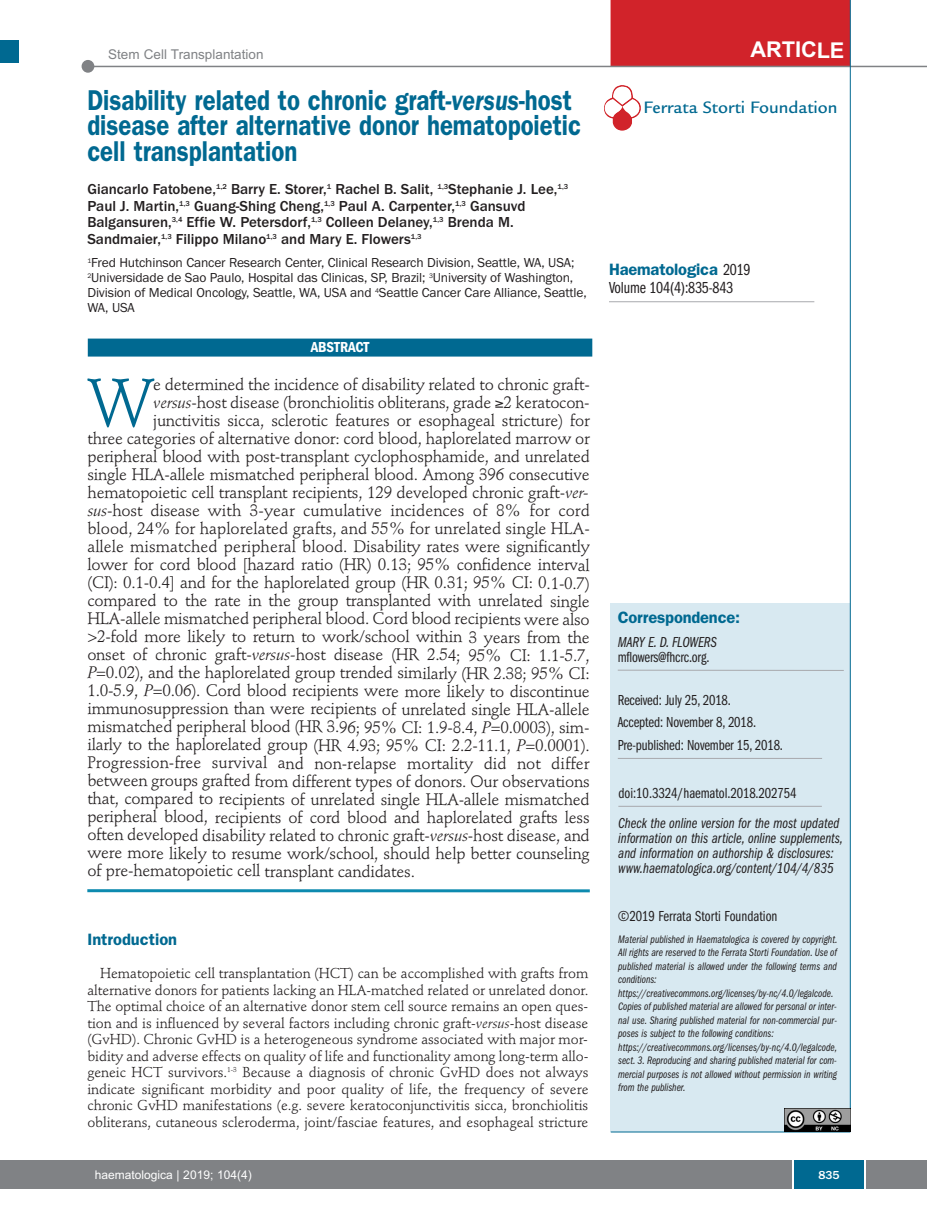
<style>
.page{position:relative;width:927px;height:1225px;background:#fff}
.page>*{position:absolute;margin:0;border:0;box-sizing:border-box;transform-origin:0 0}
.t1{font:66.9px "Stempel Schneidler";color:#006991}
.t2{font:600 28.8px/25.5px "Franklin Gothic";color:#006991;scale:.83 1}
.t3{font:700 21.75px "Arial";letter-spacing:-.01em;color:#fff}
.t4{font:500 18px "Legacy Sans";color:#006991}
.t5{font:16.5px "Stempel Schneidler";letter-spacing:-.015em;color:#231f20}
.t6{font:600 16.5px "Franklin Gothic";letter-spacing:-.01em;color:#006991}
.t7{font:16.5px "Franklin Gothic Book Cmpr";letter-spacing:-.01em;color:#231f20}
.t8{font:500 15px/16.5px "Franklin Gothic";color:#231f20}
.t9{font:15px/15px "Franklin Gothic Book Cmpr Ital";color:#231f20}
.t10{font:15px/22.5px "Franklin Gothic Book Cmpr";letter-spacing:-.01em;color:#231f20}
.t11{font:600 condensed 15px "Franklin Gothic";letter-spacing:-.005em;color:#fff}
.t12{font:14.25px/16.5px "Stempel Schneidler";letter-spacing:-.005em;color:#231f20;text-align:justify}
.t13{font:13.5px/15px "Franklin Gothic";letter-spacing:-.01em;color:#231f20}
.t14{font:13.5px "Arial";color:#808285}
.t15{font:12px "Arial";color:#fff}
.t16{font:500 12px "Franklin Gothic";color:#fff}
.t17{font:11.25px/13.5px "Franklin Gothic Book Cmpr Ital";color:#231f20}
.s1{font-style:italic}
.s2{font-family:"Franklin Gothic Book Cmpr";font-weight:400;color:#231f20}
</style>
<div class="page">
<div style="left:18px;top:1160px;width:909px;height:28px;background:#808285"></div>
<div style="left:794px;top:1160px;width:70px;height:28px;background:#006991"></div>
<hr style="left:792px;top:1160px;width:2px;height:28px;background:#fff">
<hr style="left:864px;top:1160px;width:2px;height:28px;background:#fff">
<div style="left:611px;top:603px;width:239px;height:529px;background:#d8e9f1"></div>
<hr style="left:618px;top:758px;width:204px;height:1px;background:#a8a9ad">
<hr style="left:618px;top:670px;width:226px;height:1px;background:#a8a9ad">
<hr style="left:611px;top:1131px;width:239px;height:1px;background:#006991">
<hr style="left:609px;top:301px;width:205px;height:1px;background:#a8a9ad">
<div style="left:611px;top:0;width:239px;height:67px;background:#d1232a"></div>
<hr style="left:87px;top:66px;width:840px;height:1px;background:#808285">
<div style="left:82px;top:60px;width:12px;height:13px;background:#808285;border-radius:50%"></div>
<hr style="left:618px;top:806px;width:204px;height:1px;background:#a8a9ad">
<hr style="left:850px;top:0;width:1px;height:1131px;background:#006991">
<img style="left:785px;top:1108px;width:65px;height:23px">
<img style="left:604px;top:85px;width:37px;height:46px">
<div style="left:0;top:40px;width:19px;height:22px;background:#006991"></div>
<div style="left:0;top:1160px;width:18px;height:28px;background:#808285"></div>
<hr style="left:87px;top:889px;width:503px;height:3px;background:#0d8aaf">
<div style="left:88px;top:338px;width:504px;height:18px;background:#006991"></div>
<p class="t14" style="left:108px;top:47px;width:157px">Stem Cell Transplantation</p>
<h3 class="t3" style="left:751px;top:37px;width:95px">ARTICLE</h3>
<h2 class="t2" style="left:87px;top:90px;width:596px">Disability related to chronic graft<span class="s1">-versus</span>-host disease after alternative donor hematopoietic cell transplantation</h2>
<p class="t8" style="left:87px;top:181px;width:482px">Giancarlo Fatobene,<sup>1,2</sup> Barry E. Storer,<sup>1</sup> Rachel B. Salit, <sup>1,3</sup>Stephanie J. Lee,<sup>1,3<br></sup>Paul J. Martin,<sup>1,3</sup> Guang-Shing Cheng,<sup>1,3</sup> Paul A. Carpenter,<sup>1,3</sup> Gansuvd Balgansuren,<sup>3,4</sup> Effie W. Petersdorf,<sup>1,3</sup> Colleen Delaney,<sup>1,3</sup> Brenda M.<br>Sandmaier,<sup>1,3</sup> Filippo Milano<sup>1,3</sup> and Mary E. Flowers<sup>1,3</sup></p>
<p class="t13" style="left:87px;top:255px;width:501px"><sup>1</sup>Fred Hutchinson Cancer Research Center, Clinical Research Division, Seattle, WA, USA; <sup>2</sup>Universidade de Sao Paulo, Hospital das Clinicas, SP, Brazil; <sup>3</sup>University of Washington, Division of Medical Oncology, Seattle, WA, USA and <sup>4</sup>Seattle Cancer Care Alliance, Seattle, WA, USA</p>
<p class="t11" style="left:311px;top:342px;width:60px">ABSTRACT</p>
<h1 class="t1" style="left:87px;top:376px;width:68px">W</h1>
<p class="t5" style="left:153px;top:378px;width:438px">e determined the incidence of disability related to chronic graft-</p>
<p class="t5" style="left:153px;top:396px;width:438px"><span class="s1">versus</span>-host disease (bronchiolitis obliterans, grade ≥2 keratocon-</p>
<p class="t5" style="left:153px;top:414px;width:438px">junctivitis sicca, sclerotic features or esophageal stricture) for</p>
<p class="t5" style="left:87px;top:432px;width:504px">three categories of alternative donor: cord blood, haplorelated marrow or</p>
<p class="t5" style="left:87px;top:450px;width:504px">peripheral blood with post-transplant cyclophosphamide, and unrelated</p>
<p class="t5" style="left:87px;top:468px;width:504px">single HLA-allele mismatched peripheral blood. Among 396 consecutive</p>
<p class="t5" style="left:87px;top:486px;width:503px">hematopoietic cell transplant recipients, 129 developed chronic graft-<span class="s1">ver-</span></p>
<p class="t5" style="left:87px;top:504px;width:504px"><span class="s1">sus</span>-host disease with 3-year cumulative incidences of 8% for cord</p>
<p class="t5" style="left:87px;top:522px;width:504px">blood, 24% for haplorelated grafts, and 55% for unrelated single HLA-</p>
<p class="t5" style="left:87px;top:540px;width:504px">allele mismatched peripheral blood. Disability rates were significantly</p>
<p class="t5" style="left:87px;top:558px;width:504px">lower for cord blood [hazard ratio (HR) 0.13; 95% confidence interval</p>
<p class="t5" style="left:87px;top:576px;width:504px">(CI): 0.1-0.4] and for the haplorelated group (HR 0.31; 95% CI: 0.1-0.7)</p>
<p class="t5" style="left:87px;top:594px;width:504px">compared to the rate in the group transplanted with unrelated single</p>
<p class="t5" style="left:87px;top:612px;width:504px">HLA-allele mismatched peripheral blood. Cord blood recipients were also</p>
<p class="t5" style="left:87px;top:630px;width:504px">&gt;2-fold more likely to return to work/school within 3 years from the</p>
<p class="t5" style="left:87px;top:648px;width:504px">onset of chronic graft-<span class="s1">versus-</span>host disease (HR 2.54; 95% CI: 1.1-5.7,</p>
<p class="t5" style="left:87px;top:666px;width:504px"><span class="s1">P</span>=0.02), and the haplorelated group trended similarly (HR 2.38; 95% CI:</p>
<p class="t5" style="left:87px;top:684px;width:504px">1.0-5.9, <span class="s1">P</span>=0.06). Cord blood recipients were more likely to discontinue</p>
<p class="t5" style="left:87px;top:702px;width:504px">immunosuppression than were recipients of unrelated single HLA-allele</p>
<p class="t5" style="left:87px;top:720px;width:504px">mismatched peripheral blood (HR 3.96; 95% CI: 1.9-8.4, <span class="s1">P</span>=0.0003), sim-</p>
<p class="t5" style="left:87px;top:738px;width:504px">ilarly to the haplorelated group (HR 4.93; 95% CI: 2.2-11.1, <span class="s1">P</span>=0.0001).</p>
<p class="t5" style="left:87px;top:756px;width:504px">Progression-free survival and non-relapse mortality did not differ</p>
<p class="t5" style="left:87px;top:774px;width:504px">between groups grafted from different types of donors. Our observations</p>
<p class="t5" style="left:87px;top:792px;width:504px">that, compared to recipients of unrelated single HLA-allele mismatched</p>
<p class="t5" style="left:87px;top:810px;width:504px">peripheral blood, recipients of cord blood and haplorelated grafts less</p>
<p class="t5" style="left:87px;top:828px;width:504px">often developed disability related to chronic graft-<span class="s1">versus</span>-host disease, and</p>
<p class="t5" style="left:87px;top:846px;width:504px">were more likely to resume work/school, should help better counseling</p>
<p class="t5" style="left:87px;top:864px;width:329px">of pre-hematopoietic cell transplant candidates.</p>
<p class="t6" style="left:87px;top:933px;width:91px">Introduction</p>
<p class="t12" style="left:87px;top:966px;width:503px;text-indent:13px">Hematopoietic cell transplantation (HCT) can be accomplished with grafts from alternative donors for patients lacking an HLA-matched related or unrelated donor.<br>The optimal choice of an alternative donor stem cell source remains an open ques&shy;tion and is influenced by several factors including chronic graft-<span class="s1">versus</span>-host disease (GvHD). Chronic GvHD is a heterogeneous syndrome associated with major mor&shy;bidity and adverse effects on quality of life and functionality among long-term allo&shy;geneic HCT survivors.<sup>1-3</sup> Because a diagnosis of chronic GvHD does not always indicate significant morbidity and poor quality of life, the frequency of severe chronic GvHD manifestations (e.g. severe keratoconjunctivitis sicca, bronchiolitis obliterans, cutaneous scleroderma, joint/fasciae features, and esophageal stricture</p>
<p class="t4" style="left:644px;top:101px;width:196px">Ferrata Storti Foundation</p>
<p class="t6" style="left:609px;top:264px;width:143px">Haematologica <span class="s2">2019</span></p>
<p class="t7" style="left:609px;top:282px;width:126px">Volume 104(4):835-843</p>
<p class="t6" style="left:618px;top:612px;width:124px">Correspondence:</p>
<p class="t9" style="left:618px;top:635px;width:100px">MARY E. D. FLOWERS</p>
<p class="t10" style="left:618px;top:646px;width:93px">mflowers@fhcrc.org.</p>
<p class="t10" style="left:618px;top:690px;width:167px">Received: July 25, 2018.<br>Accepted: November 8, 2018.<br>Pre-published: November 15, 2018.</p>
<p class="t10" style="left:618px;top:782px;width:180px">doi:10.3324/haematol.2018.202754</p>
<p class="t9" style="left:618px;top:817px;width:226px">Check the online version for the most updated information on this article, online supplements, and information on authorship &amp; disclosures: www.haematologica.org/content/104/4/835</p>
<p class="t10" style="left:618px;top:906px;width:161px">©2019 Ferrata Storti Foundation</p>
<p class="t17" style="left:618px;top:933px;width:221px">Material published in Haematologica is covered by copyright.<br>All rights are reserved to the Ferrata Storti Foundation. Use of published material is allowed under the following terms and conditions: https://creativecommons.org/licenses/by-nc/4.0/legalcode.<br>Copies of published material are allowed for personal or inter&shy;nal use. Sharing published material for non-commercial pur&shy;poses is subject to the following conditions: https://creativecommons.org/licenses/by-nc/4.0/legalcode, sect. 3. Reproducing and sharing published material for com&shy;mercial purposes is not allowed without permission in writing from the publisher.</p>
<p class="t15" style="left:95px;top:1167px;width:158px">haematologica | 2019; 104(4)</p>
<p class="t16" style="left:818px;top:1167px;width:23px">835</p>
</div>
